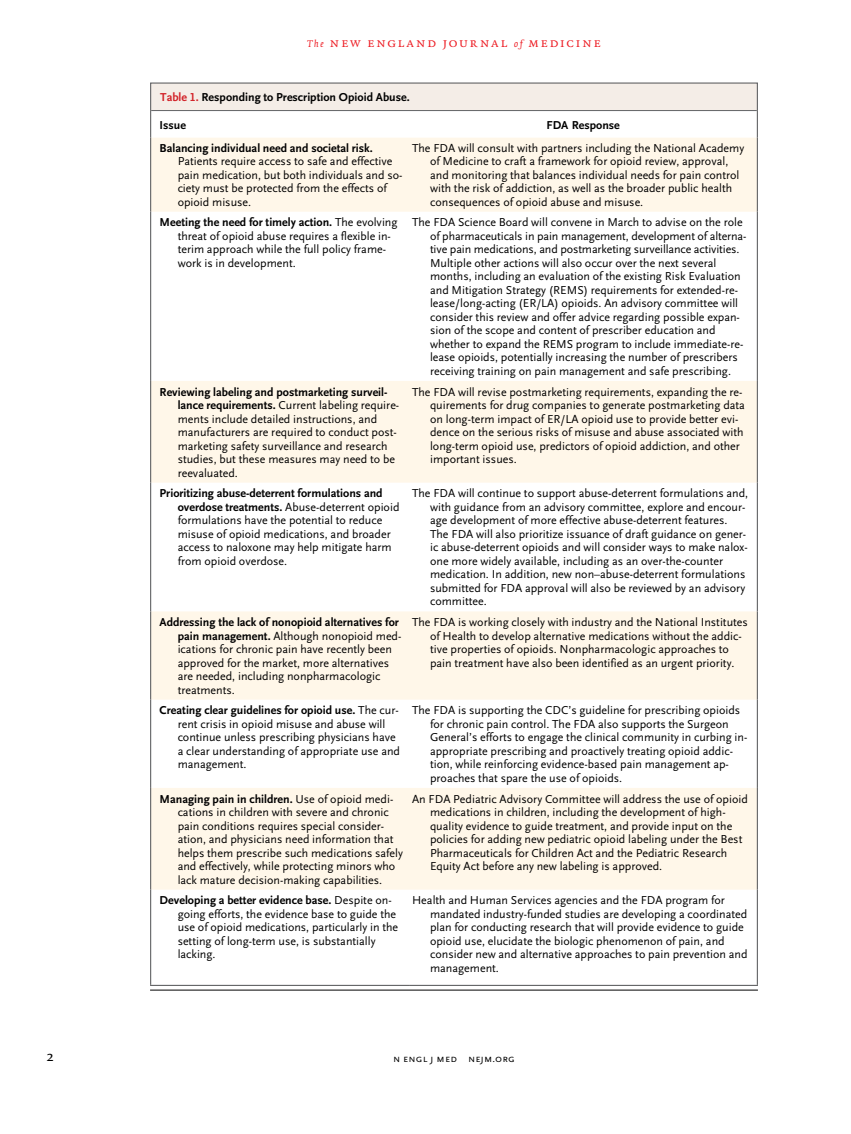
<style>
.page{position:relative;width:851px;height:1134px;background:#fff}
.page>*{position:absolute;margin:0;border:0;box-sizing:border-box;transform-origin:0 0}
.t1{font:14.25px "OTNEJM Quadraat Cap";color:#000}
.t2{font:13.5px "OTNEJM Quadraat Cap";letter-spacing:.11em;color:#ed1d24}
.t3{font:12px/13.5px "OTNEJM Scala Sans LF";color:#000}
.t4{font:700 12px "OTNEJM Scala Sans LF";color:#000}
.t5{font:10.8px "OTNEJM Scala Sans LF Cap";letter-spacing:.01em;color:#000}
.s1{font-family:"OTNEJM Quadraat";font-style:italic;font-size:10.5px}
.s2{color:#d2232a}
.s3{font-weight:700}
</style>
<div class="page">
<svg style="left:151px;top:138px;width:605px;height:752px"></svg>
<svg style="left:150px;top:111px;width:1px;height:27px"></svg>
<hr style="left:756px;top:111px;width:2px;height:27px;background:#636466">
<hr style="left:150px;top:138px;width:1px;height:74px;background:#636466">
<hr style="left:756px;top:138px;width:2px;height:74px;background:#636466">
<hr style="left:150px;top:212px;width:1px;height:169px;background:#636466">
<hr style="left:756px;top:212px;width:2px;height:169px;background:#636466">
<hr style="left:150px;top:381px;width:1px;height:102px;background:#636466">
<hr style="left:756px;top:381px;width:2px;height:102px;background:#636466">
<hr style="left:150px;top:483px;width:1px;height:128px;background:#636466">
<hr style="left:756px;top:483px;width:2px;height:128px;background:#636466">
<hr style="left:150px;top:611px;width:1px;height:89px;background:#636466">
<hr style="left:756px;top:611px;width:2px;height:89px;background:#636466">
<hr style="left:150px;top:700px;width:1px;height:88px;background:#636466">
<hr style="left:756px;top:700px;width:2px;height:88px;background:#636466">
<hr style="left:150px;top:788px;width:1px;height:102px;background:#636466">
<hr style="left:756px;top:788px;width:2px;height:102px;background:#636466">
<hr style="left:150px;top:890px;width:1px;height:95px;background:#636466">
<hr style="left:756px;top:890px;width:2px;height:95px;background:#636466">
<hr style="left:150px;top:985px;width:259px;height:1px;background:#636466">
<hr style="left:409px;top:985px;width:349px;height:1px;background:#636466">
<div style="left:151px;top:83px;width:606px;height:28px;background:#f4ede7"></div>
<div style="left:150px;top:82px;width:608px;height:29px;border:1px solid #636466"></div>
<hr style="left:150px;top:990px;width:608px;height:1px;background:#000">
<p class="t2" style="left:307px;top:35px;width:295px"><span class="s1">The</span> new england journal <span class="s1">of</span> medicine</p>
<p class="t4" style="left:160px;top:91px;width:251px"><span class="s2">Table 1.</span> Responding to Prescription Opioid Abuse.</p>
<p class="t4" style="left:160px;top:118px;width:28px">Issue</p>
<p class="t4" style="left:546px;top:118px;width:75px">FDA Response</p>
<p class="t4" style="left:160px;top:141px;width:215px">Balancing individual need and societal risk.</p>
<p class="t3" style="left:178px;top:155px;width:226px">Patients require access to safe and effective pain medication, but both individuals and so&shy;ciety must be protected from the effects of opioid misuse.</p>
<p class="t3" style="left:430px;top:141px;width:315px;text-indent:-18px">The FDA will consult with partners including the National Academy of Medicine to craft a framework for opioid review, approval, and monitoring that balances individual needs for pain control with the risk of addiction, as well as the broader public health consequences of opioid abuse and misuse.</p>
<p class="t3" style="left:178px;top:216px;width:221px;text-indent:-18px"><span class="s3">Meeting the need for timely action.</span> The evolving threat of opioid abuse requires a flexible in&shy;terim approach while the full policy frame&shy;work is in development.</p>
<p class="t3" style="left:430px;top:216px;width:318px;text-indent:-18px">The FDA Science Board will convene in March to advise on the role of pharmaceuticals in pain management, development of alterna&shy;tive pain medications, and postmarketing surveillance activities.<br>Multiple other actions will also occur over the next several months, including an evaluation of the existing Risk Evaluation and Mitigation Strategy (REMS) requirements for extended-re&shy;lease/long-acting (ER/LA) opioids. An advisory committee will consider this review and offer advice regarding possible expan&shy;sion of the scope and content of prescriber education and whether to expand the REMS program to include immediate-re&shy;lease opioids, potentially increasing the number of prescribers receiving training on pain management and safe prescribing.</p>
<p class="t3" style="left:178px;top:385px;width:223px;text-indent:-18px"><span class="s3">Reviewing labeling and postmarketing surveil&shy;lance requirements.</span> Current labeling require&shy;ments include detailed instructions, and manufacturers are required to conduct post&shy;marketing safety surveillance and research studies, but these measures may need to be reevaluated.</p>
<p class="t3" style="left:430px;top:385px;width:316px;text-indent:-18px">The FDA will revise postmarketing requirements, expanding the re&shy;quirements for drug companies to generate postmarketing data on long-term impact of ER/LA opioid use to provide better evi&shy;dence on the serious risks of misuse and abuse associated with long-term opioid use, predictors of opioid addiction, and other important issues.</p>
<p class="t3" style="left:178px;top:487px;width:223px;text-indent:-18px"><span class="s3">Prioritizing abuse-deterrent formulations and overdose treatments.</span> Abuse-deterrent opioid formulations have the potential to reduce misuse of opioid medications, and broader access to naloxone may help mitigate harm from opioid overdose.</p>
<p class="t3" style="left:430px;top:487px;width:320px;text-indent:-18px">The FDA will continue to support abuse-deterrent formulations and, with guidance from an advisory committee, explore and encour&shy;age development of more effective abuse-deterrent features.<br>The FDA will also prioritize issuance of draft guidance on gener&shy;ic abuse-deterrent opioids and will consider ways to make nalox&shy;one more widely available, including as an over-the-counter medication. In addition, new non–abuse-deterrent formulations submitted for FDA approval will also be reviewed by an advisory committee.</p>
<p class="t3" style="left:178px;top:616px;width:225px;text-indent:-18px"><span class="s3">Addressing the lack of nonopioid alternatives for pain management.</span> Although nonopioid med&shy;ications for chronic pain have recently been approved for the market, more alternatives are needed, including nonpharmacologic treatments.</p>
<p class="t3" style="left:430px;top:616px;width:319px;text-indent:-18px">The FDA is working closely with industry and the National Institutes of Health to develop alternative medications without the addic&shy;tive properties of opioids. Nonpharmacologic approaches to pain treatment have also been identified as an urgent priority.</p>
<p class="t3" style="left:178px;top:704px;width:224px;text-indent:-18px"><span class="s3">Creating clear guidelines for opioid use.</span> The cur&shy;rent crisis in opioid misuse and abuse will continue unless prescribing physicians have a clear understanding of appropriate use and management.</p>
<p class="t3" style="left:430px;top:704px;width:319px;text-indent:-18px">The FDA is supporting the CDC’s guideline for prescribing opioids for chronic pain control. The FDA also supports the Surgeon General’s efforts to engage the clinical community in curbing in&shy;appropriate prescribing and proactively treating opioid addic&shy;tion, while reinforcing evidence-based pain management ap&shy;proaches that spare the use of opioids.</p>
<p class="t3" style="left:178px;top:792px;width:227px;text-indent:-18px"><span class="s3">Managing pain in children.</span> Use of opioid medi&shy;cations in children with severe and chronic pain conditions requires special consider&shy;ation, and physicians need information that helps them prescribe such medications safely and effectively, while protecting minors who lack mature decision-making capabilities.</p>
<p class="t3" style="left:430px;top:792px;width:319px;text-indent:-18px">An FDA Pediatric Advisory Committee will address the use of opioid medications in children, including the development of high&shy;quality evidence to guide treatment, and provide input on the policies for adding new pediatric opioid labeling under the Best Pharmaceuticals for Children Act and the Pediatric Research Equity Act before any new labeling is approved.</p>
<p class="t3" style="left:178px;top:894px;width:222px;text-indent:-18px"><span class="s3">Developing a better evidence base.</span> Despite on&shy;going efforts, the evidence base to guide the use of opioid medications, particularly in the setting of long-term use, is substantially lacking.</p>
<p class="t3" style="left:430px;top:894px;width:319px;text-indent:-18px">Health and Human Services agencies and the FDA program for mandated industry-funded studies are developing a coordinated plan for conducting research that will provide evidence to guide opioid use, elucidate the biologic phenomenon of pain, and consider new and alternative approaches to pain prevention and management.</p>
<p class="t1" style="left:46px;top:1048px;width:9px">2</p>
<p class="t5" style="left:393px;top:1053px;width:123px">n engl j med nejm.org</p>
</div>
